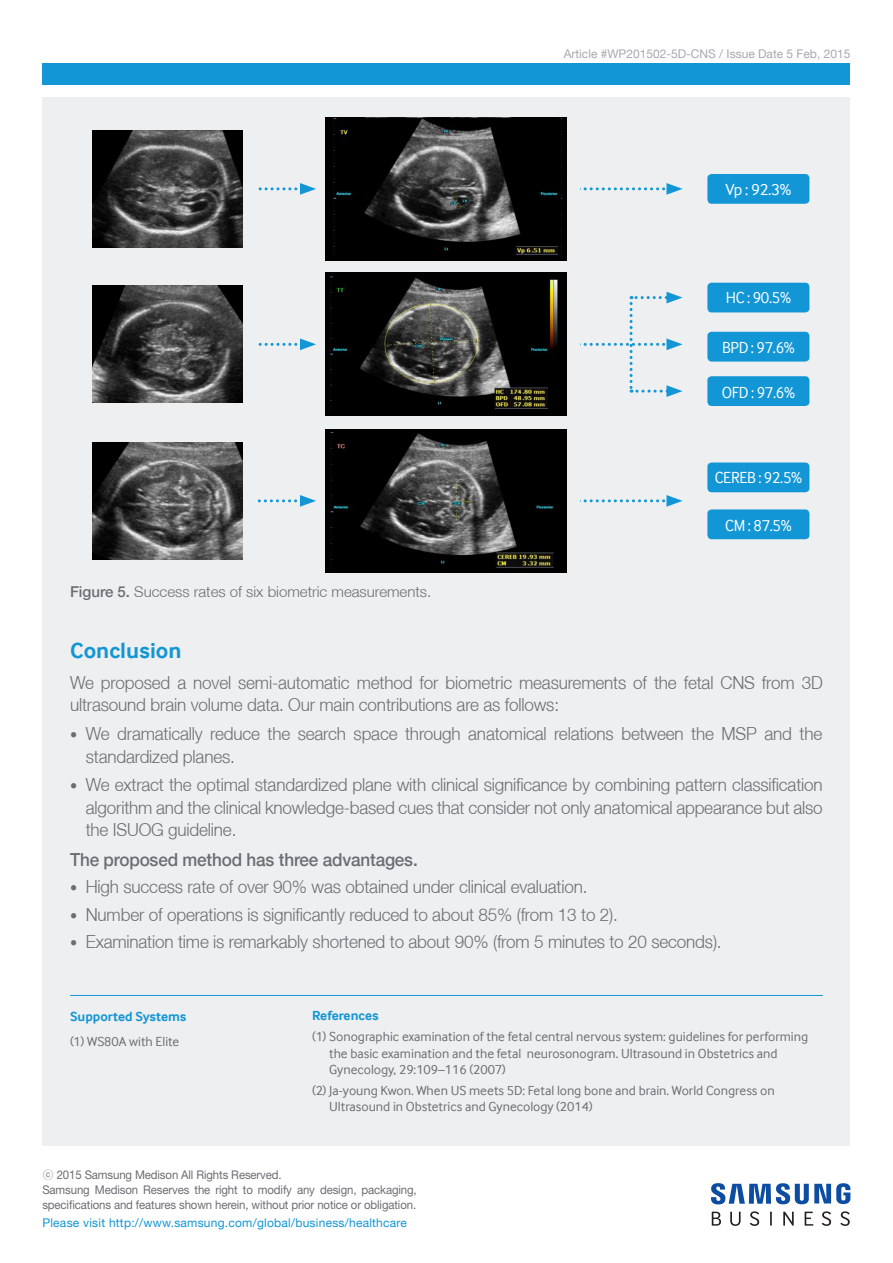
<style>
.page{position:relative;width:893px;height:1263px;background:#fff}
.page>*{position:absolute;margin:0;border:0;box-sizing:border-box;transform-origin:0 0}
.t1{font:700 22.5px "Samsung Inter Face";color:#1396d5}
.t2{font:300 18px/22.5px "Helvetica Neue LT";letter-spacing:-.01em;color:#6c6d70;scale:.95 1}
.t3{font:500 18px "Helvetica Neue LT";letter-spacing:-.01em;color:#6c6d70;scale:.95 1}
.t4{font:16.5px "Samsung Inter Face";letter-spacing:-.02em;color:#fff;scale:.95 1}
.t5{font:16.5px "Samsung Inter Face";letter-spacing:-.02em;color:#fff}
.t6{font:300 15px "Helvetica Neue LT";color:#6c6d70}
.t7{font:13.5px/16.5px "Samsung Inter Face";color:#6c6d70}
.t8{font:700 13.5px "Samsung Inter Face";color:#1396d5}
.t9{font:12px/15px "Helvetica Neue";letter-spacing:-.01em;color:#6c6d70;scale:.95 1}
.t10{font:12px "Helvetica Neue LT";letter-spacing:.02em;color:#1396d5}
.t11{font:12px "Helvetica Neue LT";color:#a8a9ad}
.s1{font-weight:500}
.s2{font-size:15px}
.s3{font-family:"Dotum"}
</style>
<div class="page">
<div style="left:43px;top:98px;width:807px;height:1048px;background:#edeff0"></div>
<svg style="left:258px;top:183px;width:58px;height:12px"></svg>
<svg style="left:257px;top:495px;width:59px;height:12px"></svg>
<svg style="left:258px;top:338px;width:58px;height:12px"></svg>
<img style="left:93px;top:130px;width:150px;height:118px">
<img style="left:93px;top:286px;width:150px;height:117px">
<img style="left:93px;top:442px;width:150px;height:117px">
<div style="left:43px;top:64px;width:807px;height:21px;background:#1396d5"></div>
<hr style="left:70px;top:995px;width:753px;height:1px;background:#1396d5">
<svg style="left:580px;top:183px;width:103px;height:12px"></svg>
<svg style="left:580px;top:495px;width:103px;height:12px"></svg>
<svg style="left:580px;top:292px;width:103px;height:105px"></svg>
<div style="left:326px;top:117px;width:241px;height:143px;background:#000"></div>
<img style="left:333px;top:118px;width:226px;height:139px">
<div style="left:326px;top:273px;width:241px;height:143px;background:#000"></div>
<img style="left:330px;top:275px;width:230px;height:135px">
<div style="left:326px;top:429px;width:241px;height:143px;background:#000"></div>
<img style="left:330px;top:431px;width:224px;height:139px">
<div style="left:707px;top:174px;width:102px;height:30px;background:#1396d5;border-radius:4px"></div>
<div style="left:707px;top:376px;width:102px;height:30px;background:#1396d5;border-radius:4px"></div>
<div style="left:707px;top:283px;width:102px;height:29px;background:#1396d5;border-radius:4px"></div>
<div style="left:707px;top:332px;width:102px;height:30px;background:#1396d5;border-radius:4px"></div>
<div style="left:707px;top:509px;width:102px;height:30px;background:#1396d5;border-radius:4px"></div>
<div style="left:707px;top:462px;width:102px;height:30px;background:#1396d5;border-radius:4px"></div>
<div style="left:567px;top:97px;width:13px;height:481px;background:#edeff0"></div>
<svg style="left:711px;top:1183px;width:139px;height:21px"></svg>
<svg style="left:770px;top:1212px;width:2px;height:13px"></svg>
<svg style="left:783px;top:1212px;width:11px;height:13px"></svg>
<svg style="left:805px;top:1212px;width:8px;height:13px"></svg>
<svg style="left:712px;top:1212px;width:9px;height:13px"></svg>
<svg style="left:730px;top:1212px;width:11px;height:14px"></svg>
<svg style="left:750px;top:1211px;width:9px;height:15px"></svg>
<svg style="left:822px;top:1211px;width:9px;height:15px"></svg>
<svg style="left:840px;top:1211px;width:10px;height:15px"></svg>
<p class="t11" style="left:564px;top:47px;width:288px">Article #WP201502-5D-CNS / Issue Date 5 Feb, 2015</p>
<p class="t5" style="left:725px;top:180px;width:67px">Vp : 92.3%</p>
<p class="t4" style="left:726px;top:288px;width:70px">HC : 90.5%</p>
<p class="t4" style="left:722px;top:338px;width:78px">BPD : 97.6%</p>
<p class="t4" style="left:722px;top:383px;width:78px">OFD : 97.6%</p>
<p class="t4" style="left:715px;top:468px;width:94px">CEREB : 92.5%</p>
<p class="t6" style="left:70px;top:582px;width:363px"><span class="s1">Figure 5.</span> Success rates of six biometric measurements.</p>
<p class="t4" style="left:725px;top:516px;width:72px">CM : 87.5%</p>
<p class="t1" style="left:70px;top:637px;width:113px">Conclusion</p>
<p class="t2" style="left:70px;top:671px;width:794px">We proposed a novel semi-automatic method for biometric measurements of the fetal CNS from 3D ultrasound brain volume data. Our main contributions are as follows:</p>
<p class="t2" style="left:86px;top:722px;width:777px;text-indent:-16px"><span class="s2">•</span> We dramatically reduce the search space through anatomical relations between the MSP and the standardized planes.</p>
<p class="t2" style="left:86px;top:773px;width:777px;text-align:justify;text-indent:-16px"><span class="s2">•</span> We extract the optimal standardized plane with clinical significance by combining pattern classification algorithm and the clinical knowledge-based cues that consider not only anatomical appearance but also the ISUOG guideline.</p>
<p class="t3" style="left:70px;top:849px;width:367px">The proposed method has three advantages.</p>
<p class="t2" style="left:70px;top:875px;width:546px"><span class="s2">•</span> High success rate of over 90% was obtained under clinical evaluation.</p>
<p class="t2" style="left:70px;top:903px;width:578px"><span class="s2">•</span> Number of operations is significantly reduced to about 85% (from 13 to 2).</p>
<p class="t2" style="left:70px;top:930px;width:687px"><span class="s2">•</span> Examination time is remarkably shortened to about 90% (from 5 minutes to 20 seconds).</p>
<p class="t8" style="left:70px;top:1009px;width:118px">Supported Systems</p>
<p class="t7" style="left:70px;top:1033px;width:111px">(1) WS80A with Elite</p>
<p class="t8" style="left:312px;top:1008px;width:68px">References</p>
<p class="t7" style="left:329px;top:1028px;width:480px;text-indent:-17px">(1) Sonographic examination of the fetal central nervous system: guidelines for performing the basic examination and the fetal neurosonogram. Ultrasound in Obstetrics and<br>Gynecology, 29:109–116 (2007)</p>
<p class="t7" style="left:329px;top:1082px;width:447px;text-indent:-17px">(2) Ja-young Kwon. When US meets 5D: Fetal long bone and brain. World Congress on<br>Ultrasound in Obstetrics and Gynecology (2014)</p>
<p class="t9" style="left:42px;top:1167px;width:253px"><span class="s3">ⓒ</span> 2015 Samsung Medison All Rights Reserved.</p>
<p class="t9" style="left:42px;top:1182px;width:396px">Samsung Medison Reserves the right to modify any design, packaging, specifications and features shown herein, without prior notice or obligation.</p>
<p class="t10" style="left:42px;top:1215px;width:366px">Please visit http://www.samsung.com/global/business/healthcare</p>
</div>
